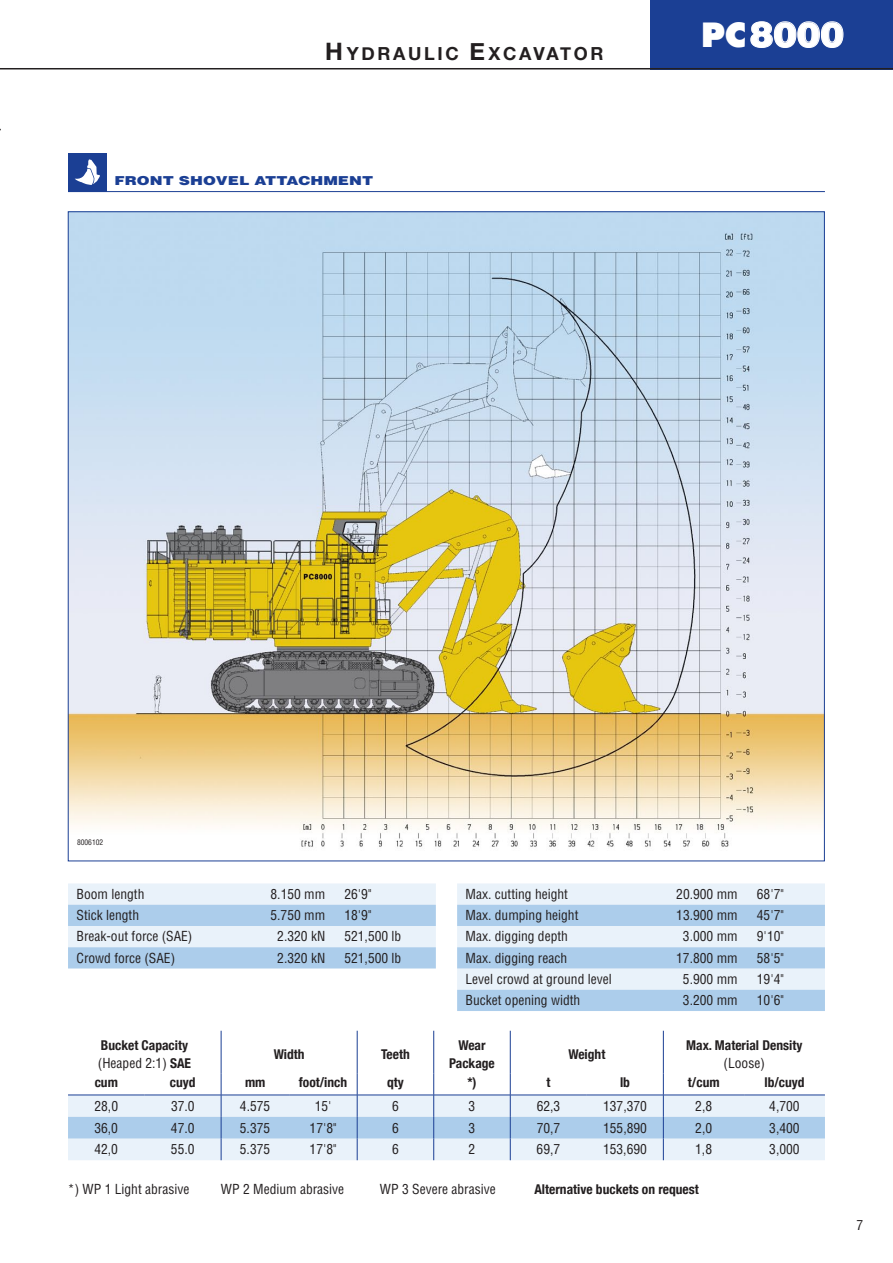
<style>
.page{position:relative;width:893px;height:1263px;background:#fff}
.page>*{position:absolute;margin:0;border:0;box-sizing:border-box;transform-origin:0 0}
.t1{font:900 35.25px "Helvetica LT";color:#fff}
.t2{font:700 18px "Helvetica Neue";letter-spacing:.15em;color:#231f20}
.t3{font:condensed 13.5px "Helvetica LT Std";color:#231f20}
.t4{font:700 condensed 13.5px/18px "Helvetica Neue";color:#231f20;text-align:center}
.t5{font:900 12.3px "Helvetica LT";color:#1b3f94;scale:1.25 1}
.t6{font:condensed 7.5px "Helvetica LT Std";color:#231f20}
.s1{font-size:24px}
.s2{font-family:"Futura Com";font-weight:800;font-size:32.7px}
.s3{font-family:"Helvetica Neue";font-weight:700}
</style>
<div class="page">
<hr style="left:0;top:68px;width:1px;height:62px;background:#b7d3ed">
<div style="left:651px;top:0;width:242px;height:69px;background:#1b3f94"></div>
<hr style="left:0;top:68px;width:893px;height:1px;background:#231f20">
<svg style="left:750px;top:21px;width:94px;height:27px"></svg>
<hr style="left:68px;top:191px;width:757px;height:1px;background:#1b3f94">
<div style="left:68px;top:153px;width:38px;height:38px;background:#1b3f94"></div>
<svg style="left:75px;top:159px;width:25px;height:26px"></svg>
<img style="left:70px;top:214px;width:753px;height:633px">
<svg style="left:68px;top:883px;width:368px;height:85px"></svg>
<svg style="left:457px;top:883px;width:368px;height:128px"></svg>
<hr style="left:221px;top:1031px;width:1px;height:43px;background:#1b3f94">
<hr style="left:357px;top:1031px;width:1px;height:43px;background:#1b3f94">
<hr style="left:433px;top:1031px;width:1px;height:43px;background:#1b3f94">
<hr style="left:510px;top:1031px;width:1px;height:43px;background:#1b3f94">
<hr style="left:663px;top:1031px;width:1px;height:43px;background:#1b3f94">
<svg style="left:68px;top:1074px;width:757px;height:86px"></svg>
<h2 class="t2" style="left:325px;top:43px;width:280px"><span class="s1">H</span>YDRAULIC <span class="s1">E</span>XCAVATOR</h2>
<p class="t5" style="left:115px;top:173px;width:208px">FRONT SHOVEL ATTACHMENT</p>
<h1 class="t1" style="left:701px;top:11px;width:144px"><span class="s2">PC</span>8000</h1>
<p class="t6" style="left:77px;top:837px;width:28px">8006102</p>
<p class="t3" style="left:77px;top:885px;width:69px">Boom length</p>
<p class="t3" style="left:271px;top:885px;width:56px">8.150 mm</p>
<p class="t3" style="left:344px;top:885px;width:28px">26'9"</p>
<p class="t3" style="left:77px;top:907px;width:64px">Stick length</p>
<p class="t3" style="left:271px;top:907px;width:56px">5.750 mm</p>
<p class="t3" style="left:344px;top:907px;width:28px">18'9"</p>
<p class="t3" style="left:77px;top:928px;width:117px">Break-out force (SAE)</p>
<p class="t3" style="left:277px;top:928px;width:49px">2.320 kN</p>
<p class="t3" style="left:344px;top:928px;width:58px">521,500 lb</p>
<p class="t3" style="left:76px;top:949px;width:100px">Crowd force (SAE)</p>
<p class="t3" style="left:277px;top:949px;width:49px">2.320 kN</p>
<p class="t3" style="left:344px;top:949px;width:58px">521,500 lb</p>
<p class="t3" style="left:466px;top:885px;width:104px">Max. cutting height</p>
<p class="t3" style="left:676px;top:885px;width:63px">20.900 mm</p>
<p class="t3" style="left:757px;top:885px;width:28px">68'7"</p>
<p class="t3" style="left:466px;top:907px;width:114px">Max. dumping height</p>
<p class="t3" style="left:676px;top:907px;width:63px">13.900 mm</p>
<p class="t3" style="left:757px;top:907px;width:28px">45'7"</p>
<p class="t3" style="left:466px;top:928px;width:104px">Max. digging depth</p>
<p class="t3" style="left:683px;top:928px;width:56px">3.000 mm</p>
<p class="t3" style="left:757px;top:928px;width:28px">9'10"</p>
<p class="t3" style="left:466px;top:949px;width:103px">Max. digging reach</p>
<p class="t3" style="left:676px;top:949px;width:63px">17.800 mm</p>
<p class="t3" style="left:757px;top:949px;width:28px">58'5"</p>
<p class="t3" style="left:466px;top:971px;width:148px">Level crowd at ground level</p>
<p class="t3" style="left:683px;top:971px;width:56px">5.900 mm</p>
<p class="t3" style="left:757px;top:971px;width:29px">19'4"</p>
<p class="t3" style="left:466px;top:992px;width:116px">Bucket opening width</p>
<p class="t3" style="left:683px;top:992px;width:56px">3.200 mm</p>
<p class="t3" style="left:757px;top:992px;width:28px">10'6"</p>
<p class="t4" style="left:101px;top:1036px;width:89px">Bucket Capacity</p>
<p class="t3" style="left:98px;top:1054px;width:95px">(Heaped 2:1) <span class="s3">SAE</span></p>
<p class="t4" style="left:274px;top:1045px;width:32px">Width</p>
<p class="t4" style="left:381px;top:1045px;width:30px">Teeth</p>
<p class="t4" style="left:449px;top:1036px;width:47px">Wear<br>Package</p>
<p class="t4" style="left:568px;top:1045px;width:39px">Weight</p>
<p class="t4" style="left:686px;top:1036px;width:118px">Max. Material Density</p>
<p class="t3" style="left:724px;top:1054px;width:43px">(Loose)</p>
<p class="t4" style="left:95px;top:1073px;width:25px">cum</p>
<p class="t4" style="left:170px;top:1073px;width:27px">cuyd</p>
<p class="t4" style="left:245px;top:1073px;width:22px">mm</p>
<p class="t4" style="left:299px;top:1073px;width:50px">foot/inch</p>
<p class="t4" style="left:387px;top:1073px;width:18px">qty</p>
<p class="t4" style="left:467px;top:1073px;width:11px">*)</p>
<p class="t4" style="left:547px;top:1073px;width:5px">t</p>
<p class="t4" style="left:620px;top:1073px;width:11px">lb</p>
<p class="t4" style="left:688px;top:1073px;width:33px">t/cum</p>
<p class="t4" style="left:764px;top:1073px;width:42px">lb/cuyd</p>
<p class="t3" style="left:94px;top:1097px;width:25px">28,0</p>
<p class="t3" style="left:171px;top:1097px;width:25px">37.0</p>
<p class="t3" style="left:240px;top:1097px;width:32px">4.575</p>
<p class="t3" style="left:315px;top:1097px;width:18px">15'</p>
<p class="t3" style="left:392px;top:1097px;width:8px">6</p>
<p class="t3" style="left:469px;top:1097px;width:8px">3</p>
<p class="t3" style="left:537px;top:1097px;width:25px">62,3</p>
<p class="t3" style="left:603px;top:1097px;width:45px">137,370</p>
<p class="t3" style="left:695px;top:1097px;width:18px">2,8</p>
<p class="t3" style="left:769px;top:1097px;width:32px">4,700</p>
<p class="t3" style="left:94px;top:1119px;width:25px">36,0</p>
<p class="t3" style="left:171px;top:1119px;width:25px">47.0</p>
<p class="t3" style="left:240px;top:1119px;width:32px">5.375</p>
<p class="t3" style="left:310px;top:1119px;width:28px">17'8"</p>
<p class="t3" style="left:392px;top:1119px;width:8px">6</p>
<p class="t3" style="left:469px;top:1119px;width:8px">3</p>
<p class="t3" style="left:537px;top:1119px;width:25px">70,7</p>
<p class="t3" style="left:603px;top:1119px;width:45px">155,890</p>
<p class="t3" style="left:695px;top:1119px;width:18px">2,0</p>
<p class="t3" style="left:769px;top:1119px;width:32px">3,400</p>
<p class="t3" style="left:94px;top:1141px;width:25px">42,0</p>
<p class="t3" style="left:171px;top:1141px;width:25px">55.0</p>
<p class="t3" style="left:240px;top:1141px;width:32px">5.375</p>
<p class="t3" style="left:310px;top:1141px;width:28px">17'8"</p>
<p class="t3" style="left:392px;top:1141px;width:8px">6</p>
<p class="t3" style="left:469px;top:1141px;width:8px">2</p>
<p class="t3" style="left:537px;top:1141px;width:25px">69,7</p>
<p class="t3" style="left:603px;top:1141px;width:45px">153,690</p>
<p class="t3" style="left:695px;top:1141px;width:18px">1,8</p>
<p class="t3" style="left:769px;top:1141px;width:32px">3,000</p>
<p class="t3" style="left:68px;top:1180px;width:123px">*) WP 1 Light abrasive</p>
<p class="t3" style="left:221px;top:1180px;width:125px">WP 2 Medium abrasive</p>
<p class="t3" style="left:380px;top:1180px;width:117px">WP 3 Severe abrasive</p>
<p class="t4" style="left:534px;top:1180px;width:166px">Alternative buckets on request</p>
<p class="t3" style="left:856px;top:1217px;width:8px">7</p>
</div>
